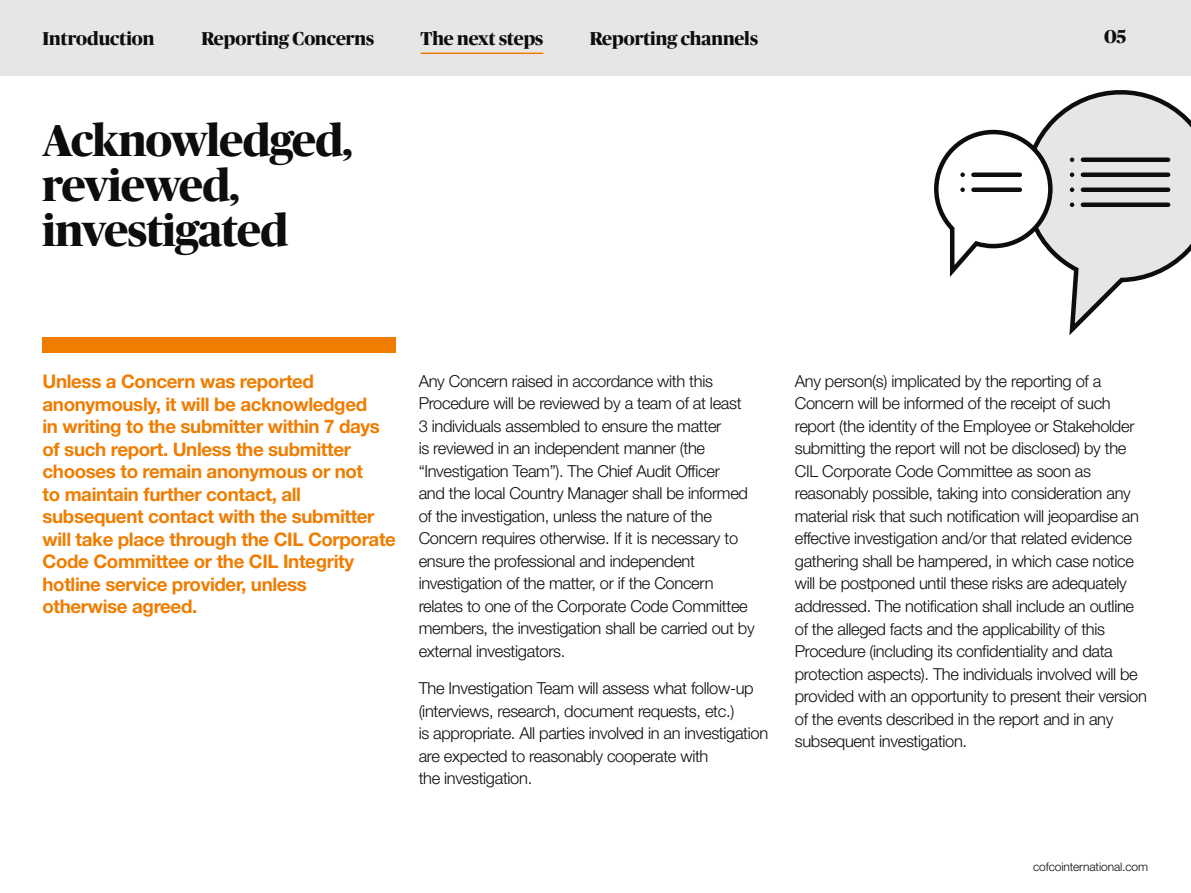
<style>
.page{position:relative;width:1191px;height:893px;background:#fff}
.page>*{position:absolute;margin:0;border:0;box-sizing:border-box;transform-origin:0 0}
.t1{font:700 45px/45px "Publico Banner Web";letter-spacing:-.01em;color:#0d0d0d}
.t2{font:700 18.75px/22.5px "Helvetica Neue LT Std";letter-spacing:-.02em;color:#ef7d00}
.t3{font:700 18.75px "Publico Banner Web";color:#0d0d0d}
.t4{font:300 16.5px/22.5px "Helvetica Neue LT Std";letter-spacing:-.02em;color:#0d0d0d}
.t5{font:300 12px "Helvetica Neue LT Std";letter-spacing:-.01em;color:#0d0d0d}
</style>
<div class="page">
<div style="left:0;top:0;width:1191px;height:75px;background:#e6e6e6"></div>
<svg style="left:1044px;top:90px;width:147px;height:246px"></svg>
<svg style="left:1069px;top:158px;width:5px;height:4px"></svg>
<hr style="left:1082px;top:158px;width:86px;height:4px;background:#0d0d0d">
<svg style="left:1069px;top:173px;width:5px;height:4px"></svg>
<hr style="left:1082px;top:173px;width:86px;height:4px;background:#0d0d0d">
<svg style="left:1069px;top:188px;width:5px;height:4px"></svg>
<hr style="left:1082px;top:188px;width:86px;height:4px;background:#0d0d0d">
<svg style="left:1069px;top:203px;width:5px;height:4px"></svg>
<hr style="left:1082px;top:203px;width:86px;height:4px;background:#0d0d0d">
<svg style="left:934px;top:128px;width:120px;height:155px"></svg>
<hr style="left:973px;top:188px;width:46px;height:4px;background:#0d0d0d">
<hr style="left:420px;top:53px;width:123px;height:1px;background:#ef7d00">
<div style="left:43px;top:338px;width:353px;height:15px;background:#ef7d00"></div>
<p class="t3" style="left:43px;top:25px;width:113px">Introduction</p>
<p class="t3" style="left:201px;top:25px;width:174px">Reporting Concerns</p>
<p class="t3" style="left:420px;top:25px;width:124px">The next steps</p>
<p class="t3" style="left:589px;top:25px;width:170px">Reporting channels</p>
<h1 class="t1" style="left:43px;top:115px;width:311px">Acknowledged, reviewed, investigated</h1>
<p class="t3" style="left:1104px;top:23px;width:24px">05</p>
<p class="t2" style="left:43px;top:370px;width:355px">Unless a Concern was reported anonymously, it will be acknowledged<br>in writing to the submitter within 7 days of such report. Unless the submitter chooses to remain anonymous or not<br>to maintain further contact, all subsequent contact with the submitter will take place through the CIL Corporate Code Committee or the CIL Integrity hotline service provider, unless otherwise agreed.</p>
<p class="t4" style="left:419px;top:369px;width:337px">Any Concern raised in accordance with this Procedure will be reviewed by a team of at least 3 individuals assembled to ensure the matter<br>is reviewed in an independent manner (the “Investigation Team”). The Chief Audit Officer<br>and the local Country Manager shall be informed of the investigation, unless the nature of the Concern requires otherwise. If it is necessary to ensure the professional and independent investigation of the matter, or if the Concern relates to one of the Corporate Code Committee members, the investigation shall be carried out by external investigators.</p>
<p class="t4" style="left:419px;top:677px;width:351px">The Investigation Team will assess what follow-up (interviews, research, document requests, etc.)<br>is appropriate. All parties involved in an investigation are expected to reasonably cooperate with<br>the investigation.</p>
<p class="t4" style="left:795px;top:369px;width:354px">Any person(s) implicated by the reporting of a Concern will be informed of the receipt of such report (the identity of the Employee or Stakeholder submitting the report will not be disclosed) by the CIL Corporate Code Committee as soon as reasonably possible, taking into consideration any material risk that such notification will jeopardise an effective investigation and/or that related evidence gathering shall be hampered, in which case notice will be postponed until these risks are adequately addressed. The notification shall include an outline of the alleged facts and the applicability of this Procedure (including its confidentiality and data protection aspects). The individuals involved will be provided with an opportunity to present their version of the events described in the report and in any subsequent investigation.</p>
<p class="t5" style="left:1033px;top:859px;width:117px">cofcointernational.com</p>
</div>
